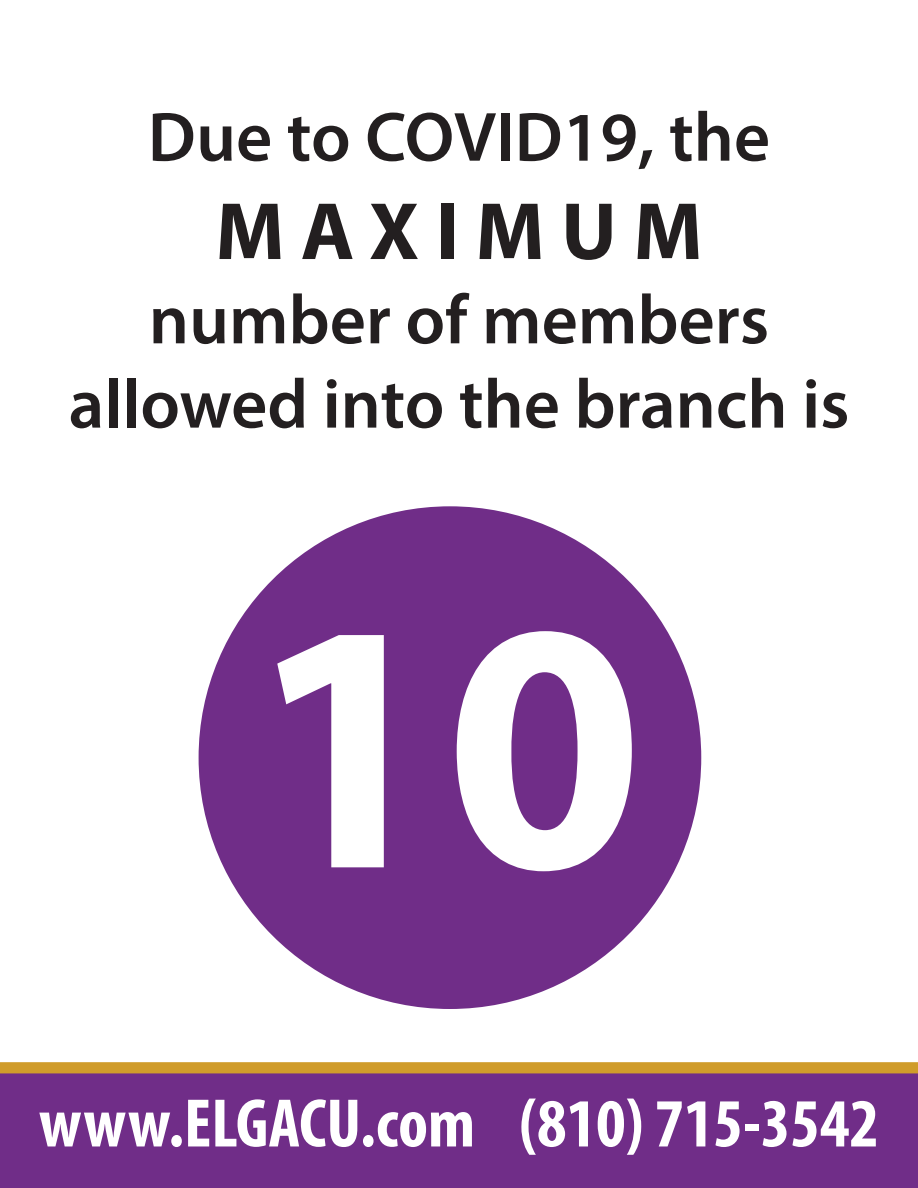
<style>
.page{position:relative;width:918px;height:1188px;background:#fff}
.page>*{position:absolute;margin:0;border:0;box-sizing:border-box;transform-origin:0 0}
.t1{font:700 357.45px "Myriad Pro";color:#fff}
.t2{font:700 81.9px "Myriad Pro";letter-spacing:.2em;color:#231f20}
.t3{font:600 70.2px "Myriad Pro";color:#231f20}
.t4{font:700 condensed 69.3px "Myriad Pro";color:#fff}
</style>
<div class="page">
<svg style="left:0;top:1062px;width:918px;height:126px;background:#78377f"></svg>
<div style="left:199px;top:506px;width:502px;height:503px;background:#702d88;border-radius:50%"></div>
<p class="t3" style="left:148px;top:92px;width:624px">Due to COVID19, the</p>
<p class="t2" style="left:215px;top:178px;width:489px">MAXIMUM</p>
<p class="t3" style="left:149px;top:275px;width:622px">number of members</p>
<p class="t3" style="left:69px;top:359px;width:782px">allowed into the branch is</p>
<p class="t1" style="left:247px;top:514px;width:398px">10</p>
<p class="t4" style="left:39px;top:1080px;width:842px">www.ELGACU.com (810) 715-3542</p>
</div>
